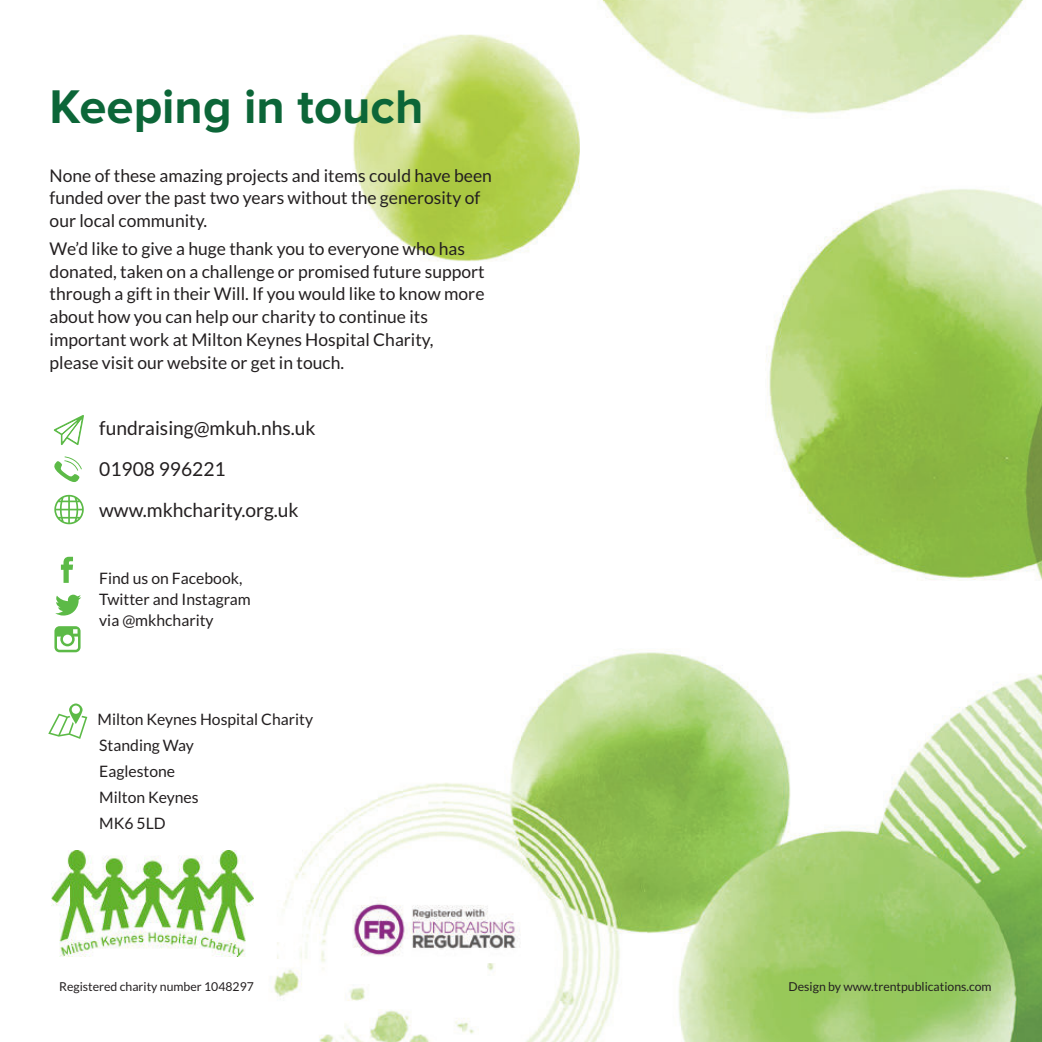
<style>
.page{position:relative;width:1042px;height:1042px;background:#fff}
.page>*{position:absolute;margin:0;border:0;box-sizing:border-box;transform-origin:0 0}
.t1{font:700 49px "Proxima Nova";color:#0c6638}
.t2{font:19.25px/40.8px "Lato";color:#231f20}
.t3{font:17.5px/22.8px "Lato";color:#231f20}
.t4{font:15.75px/25.9px "Lato";color:#231f20}
.t5{font:12.25px "Lato";color:#231f20}
</style>
<div class="page">
<img style="left:221px;top:0;width:821px;height:1042px">
<img style="left:51px;top:850px;width:202px;height:106px">
<svg style="left:54px;top:415px;width:30px;height:30px"></svg>
<svg style="left:54px;top:495px;width:30px;height:29px"></svg>
<svg style="left:54px;top:456px;width:28px;height:26px"></svg>
<svg style="left:48px;top:703px;width:39px;height:36px"></svg>
<svg style="left:61px;top:557px;width:12px;height:26px"></svg>
<svg style="left:55px;top:595px;width:26px;height:20px"></svg>
<svg style="left:54px;top:626px;width:27px;height:26px"></svg>
<img style="left:346px;top:893px;width:175px;height:70px">
<h1 class="t1" style="left:50px;top:86px;width:375px">Keeping in touch</h1>
<p class="t3" style="left:50px;top:165px;width:444px">None of these amazing projects and items could have been funded over the past two years without the generosity of our local community.</p>
<p class="t3" style="left:50px;top:238px;width:437px">We’d like to give a huge thank you to everyone who has donated, taken on a challenge or promised future support through a gift in their Will. If you would like to know more about how you can help our charity to continue its important work at Milton Keynes Hospital Charity, please visit our website or get in touch.</p>
<p class="t2" style="left:99px;top:409px;width:218px">fundraising@mkuh.nhs.uk<br>01908 996221 www.mkhcharity.org.uk</p>
<p class="t4" style="left:99px;top:569px;width:153px;line-height:21px">Find us on Facebook,<br>Twitter and Instagram via @mkhcharity</p>
<p class="t4" style="left:98px;top:707px;width:217px">Milton Keynes Hospital Charity<br>Standing Way<br>Eaglestone<br>Milton Keynes<br>MK6 5LD</p>
<p class="t5" style="left:59px;top:981px;width:196px">Registered charity number 1048297</p>
<p class="t5" style="left:788px;top:981px;width:204px">Design by www.trentpublications.com</p>
</div>
